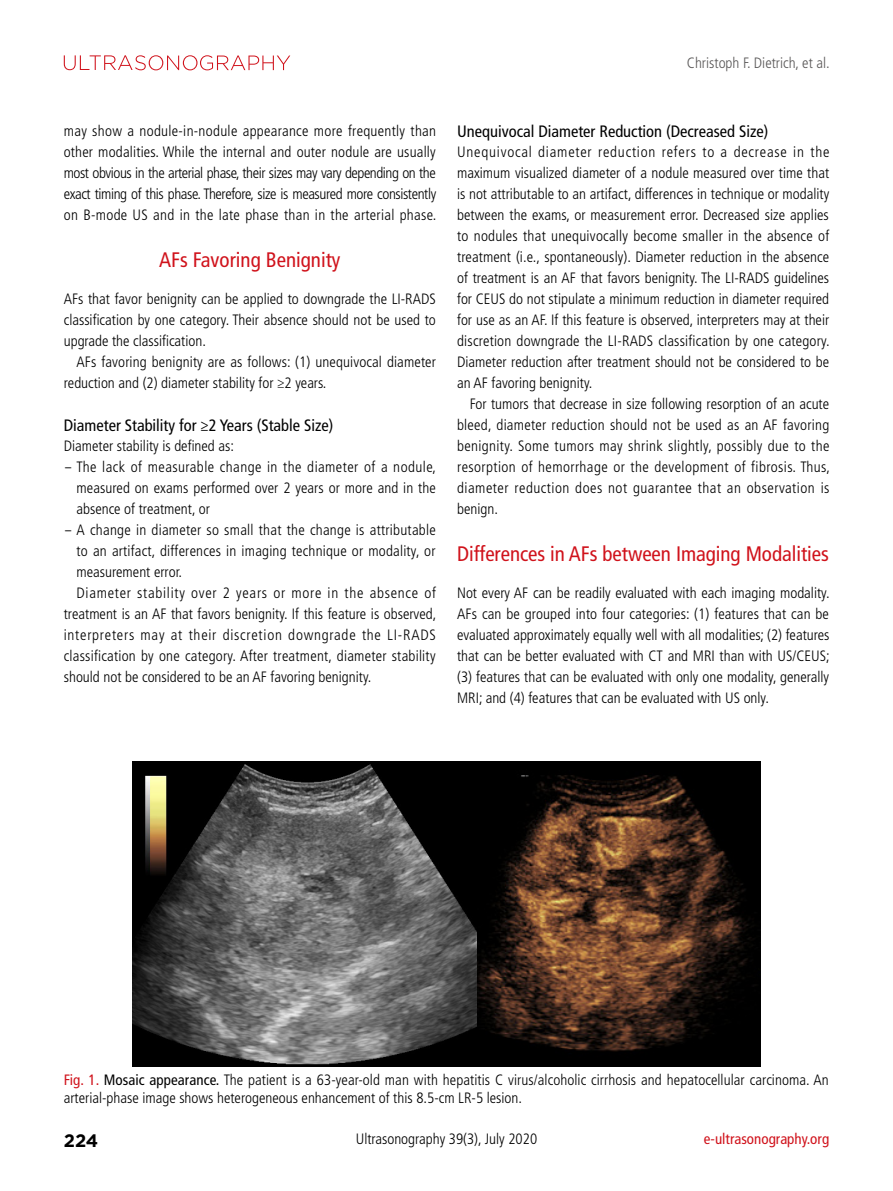
<style>
.page{position:relative;width:893px;height:1191px;background:#fff}
.page>*{position:absolute;margin:0;border:0;box-sizing:border-box;transform-origin:0 0}
.t1{font:condensed 21px "Frutiger LT Std";color:#d0121b}
.t2{font:700 18px "Gotham";color:#000}
.t3{font:condensed 16.5px "Frutiger LT Std";color:#000}
.t4{font:300 condensed 15px/21px "Frutiger LT Std";letter-spacing:.005em;color:#000;text-align:justify}
.t5{font:300 condensed 15px "Frutiger LT Std";letter-spacing:.05em;color:#000}
.t6{font:300 condensed 15px "Frutiger LT Std";letter-spacing:.005em;color:#000;scale:2 1}
.t7{font:300 condensed 15px "Frutiger LT Std";letter-spacing:.03em;color:#000;scale:2 1}
.t8{font:300 condensed 15px "Frutiger LT Std";color:#595757}
.t9{font:condensed 15px "Frutiger LT Std";color:#d0121b}
.s1{font-weight:400;color:#d0121b}
.s2{font-weight:400}
</style>
<div class="page">
<svg style="left:64px;top:55px;width:226px;height:15px"></svg>
<img style="left:132px;top:761px;width:629px;height:305px">
<p class="t8" style="left:687px;top:54px;width:144px">Christoph F. Dietrich, et al.</p>
<p class="t4" style="left:64px;top:120px;width:374px">may show a nodule-in-nodule appearance more frequently than other modalities. While the internal and outer nodule are usually most obvious in the arterial phase, their sizes may vary depending on the exact timing of this phase. Therefore, size is measured more consistently on B-mode US and in the late phase than in the arterial phase.</p>
<h1 class="t1" style="left:159px;top:247px;width:183px">AFs Favoring Benignity</h1>
<p class="t4" style="left:64px;top:288px;width:374px">AFs that favor benignity can be applied to downgrade the LI-RADS classification by one category. Their absence should not be used to upgrade the classification.</p>
<p class="t4" style="left:64px;top:351px;width:374px;text-indent:13px">AFs favoring benignity are as follows: (1) unequivocal diameter reduction and (2) diameter stability for ≥2 years.</p>
<p class="t3" style="left:64px;top:416px;width:271px">Diameter Stability for ≥2 Years (Stable Size)</p>
<p class="t4" style="left:64px;top:435px;width:172px">Diameter stability is defined as:</p>
<p class="t7" style="left:64px;top:458px;width:188px">-The lack of measurable change in the diameter of a nodule,</p>
<p class="t4" style="left:77px;top:477px;width:361px">measured on exams performed over 2 years or more and in the</p>
<p class="t4" style="left:77px;top:498px;width:135px">absence of treatment, or</p>
<p class="t6" style="left:64px;top:521px;width:188px">- A change in diameter so small that the change is attributable</p>
<p class="t4" style="left:77px;top:540px;width:361px">to an artifact, differences in imaging technique or modality, or</p>
<p class="t4" style="left:77px;top:561px;width:107px">measurement error.</p>
<p class="t5" style="left:77px;top:584px;width:361px">Diameter stability over 2 years or more in the absence of</p>
<p class="t4" style="left:64px;top:603px;width:374px">treatment is an AF that favors benignity. If this feature is observed,</p>
<p class="t5" style="left:64px;top:626px;width:374px">interpreters may at their discretion downgrade the LI-RADS</p>
<p class="t4" style="left:64px;top:645px;width:373px">classification by one category. After treatment, diameter stability</p>
<p class="t4" style="left:64px;top:666px;width:309px">should not be considered to be an AF favoring benignity.</p>
<p class="t3" style="left:457px;top:122px;width:313px">Unequivocal Diameter Reduction (Decreased Size)</p>
<p class="t4" style="left:457px;top:141px;width:374px">Unequivocal diameter reduction refers to a decrease in the maximum visualized diameter of a nodule measured over time that is not attributable to an artifact, differences in technique or modality between the exams, or measurement error. Decreased size applies to nodules that unequivocally become smaller in the absence of treatment (i.e., spontaneously). Diameter reduction in the absence of treatment is an AF that favors benignity. The LI-RADS guidelines for CEUS do not stipulate a minimum reduction in diameter required for use as an AF. If this feature is observed, interpreters may at their discretion downgrade the LI-RADS classification by one category.<br>Diameter reduction after treatment should not be considered to be an AF favoring benignity.</p>
<p class="t4" style="left:457px;top:393px;width:374px;text-indent:13px">For tumors that decrease in size following resorption of an acute bleed, diameter reduction should not be used as an AF favoring benignity. Some tumors may shrink slightly, possibly due to the resorption of hemorrhage or the development of fibrosis. Thus, diameter reduction does not guarantee that an observation is benign.</p>
<h1 class="t1" style="left:457px;top:541px;width:373px">Differences in AFs between Imaging Modalities</h1>
<p class="t4" style="left:457px;top:582px;width:374px">Not every AF can be readily evaluated with each imaging modality.<br>AFs can be grouped into four categories: (1) features that can be evaluated approximately equally well with all modalities; (2) features that can be better evaluated with CT and MRI than with US/CEUS; (3) features that can be evaluated with only one modality, generally MRI; and (4) features that can be evaluated with US only.</p>
<p class="t4" style="left:64px;top:1071px;width:766px;line-height:18px"><span class="s1">Fig. 1.</span> <span class="s2">Mosaic appearance.</span> The patient is a 63-year-old man with hepatitis C virus/alcoholic cirrhosis and hepatocellular carcinoma. An arterial-phase image shows heterogeneous enhancement of this 8.5-cm LR-5 lesion.</p>
<p class="t2" style="left:64px;top:1130px;width:36px">224</p>
<p class="t4" style="left:356px;top:1128px;width:183px">Ultrasonography 39(3), July 2020</p>
<p class="t9" style="left:704px;top:1130px;width:127px">e-ultrasonography.org</p>
</div>
